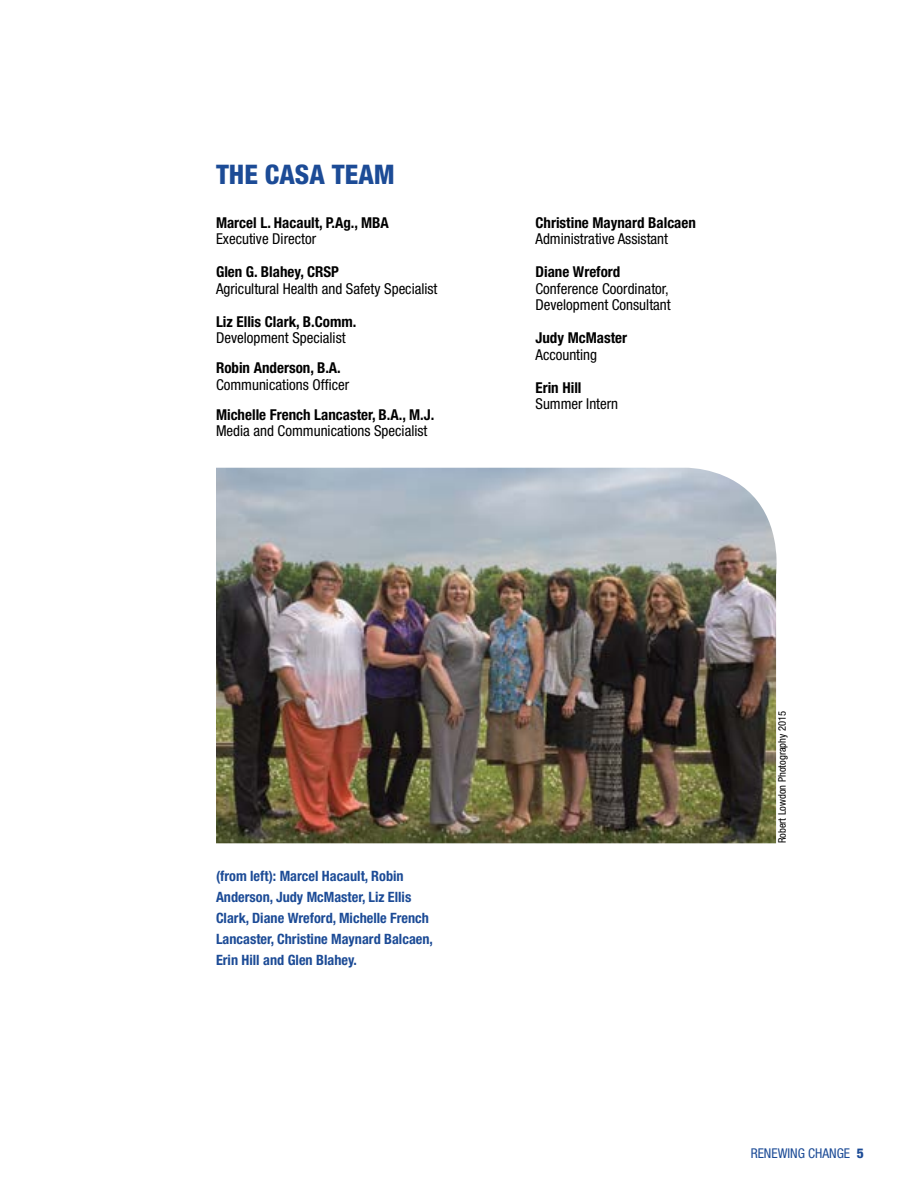
<style>
.page{position:relative;width:918px;height:1188px;background:#fff}
.page>*{position:absolute;margin:0;border:0;box-sizing:border-box;transform-origin:0 0}
.t1{font:800 condensed 27px "Helvetica Neue";color:#1c4b96}
.t2{font:condensed 15px/16.5px "Helvetica Neue";color:#000}
.t3{font:700 condensed 15px "Helvetica Neue";color:#000}
.t4{font:700 condensed 14.25px/21px "Helvetica Neue";color:#1c4b96}
.t5{font:condensed 13.5px "Helvetica Neue";color:#1c4b96}
.t6{font:condensed 10.5px "Helvetica Neue";color:#000}
.s1{font-weight:800}
</style>
<div class="page">
<img style="left:216px;top:468px;width:561px;height:375px">
<h1 class="t1" style="left:216px;top:158px;width:180px">THE CASA TEAM</h1>
<p class="t3" style="left:216px;top:213px;width:174px">Marcel L. Hacault, P.Ag., MBA</p>
<p class="t2" style="left:216px;top:230px;width:102px">Executive Director</p>
<p class="t3" style="left:216px;top:263px;width:125px">Glen G. Blahey, CRSP</p>
<p class="t2" style="left:216px;top:280px;width:223px">Agricultural Health and Safety Specialist</p>
<p class="t3" style="left:216px;top:312px;width:142px">Liz Ellis Clark, B.Comm.</p>
<p class="t2" style="left:216px;top:329px;width:131px">Development Specialist</p>
<p class="t3" style="left:216px;top:359px;width:126px">Robin Anderson, B.A.</p>
<p class="t2" style="left:216px;top:376px;width:135px">Communications Officer</p>
<p class="t3" style="left:216px;top:405px;width:220px">Michelle French Lancaster, B.A., M.J.</p>
<p class="t2" style="left:216px;top:422px;width:213px">Media and Communications Specialist</p>
<p class="t3" style="left:536px;top:213px;width:162px">Christine Maynard Balcaen</p>
<p class="t2" style="left:536px;top:230px;width:134px">Administrative Assistant</p>
<p class="t3" style="left:536px;top:263px;width:86px">Diane Wreford</p>
<p class="t2" style="left:536px;top:280px;width:137px">Conference Coordinator,<br>Development Consultant</p>
<p class="t3" style="left:536px;top:329px;width:93px">Judy McMaster</p>
<p class="t2" style="left:536px;top:346px;width:63px">Accounting</p>
<p class="t3" style="left:536px;top:378px;width:48px">Erin Hill</p>
<p class="t2" style="left:536px;top:395px;width:84px">Summer Intern</p>
<p class="t4" style="left:216px;top:866px;width:219px">(from left): Marcel Hacault, Robin Anderson, Judy McMaster, Liz Ellis Clark, Diane Wreford, Michelle French Lancaster, Christine Maynard Balcaen, Erin Hill and Glen Blahey.</p>
<p class="t6" style="left:776px;top:843px;width:134px;rotate:-90deg">Robert Lowdon Photography 2015</p>
<p class="t5" style="left:751px;top:1146px;width:115px">RENEWING CHANGE <span class="s1">5</span></p>
</div>
